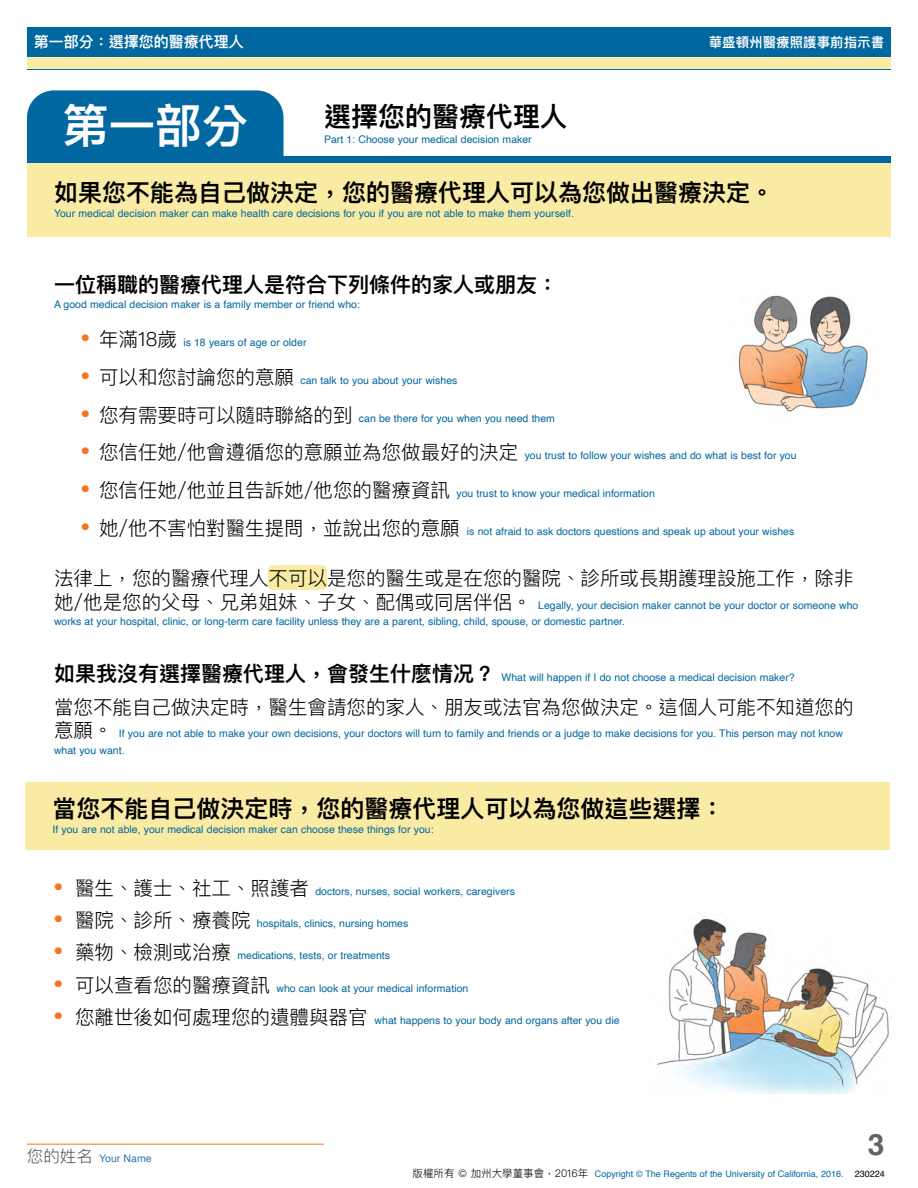
<style>
.page{position:relative;width:918px;height:1188px;background:#fff}
.page>*{position:absolute;margin:0;border:0;box-sizing:border-box;transform-origin:0 0}
.Title_Part_Tab_-zh{font:600 46.5px "Ping Fang TC";color:#fff}
.t1{font:700 30px "Helvetica";color:#636466}
.Title_Part_-zh{font:600 27px "Ping Fang TC";color:#000}
.Instruction_1_-zh{font:600 24px "Ping Fang TC";color:#000}
.Title_2_-zh{font:600 21px "Ping Fang TC";color:#000}
.Paragraph_1_-zh{font:300 19.5px "Ping Fang TC";color:#000}
.t2{font:600 15px "Ping Fang TC";color:#fff}
.t3{font:600 13.5px "Ping Fang TC";color:#fff}
.Paragraph_1_-zh-2{font:10.5px/16.5px "Helvetica";color:#0067a0}
.Title_2_-zh-2{font:10.5px "Helvetica";color:#0067a0}
.t4{font:10.5px "Helvetica";color:#2d7aad}
.t5{font:9px "Helvetica";color:#0067a0}
.s1{font-family:"Arial";font-weight:700;font-size:24px;color:#f47521}
.s2{font-family:"Ping Fang TC";font-weight:300;font-size:19.5px;color:#000}
.s3{font-family:"Ping Fang TC";font-weight:600;font-size:21px;color:#000}
.s4{font-family:"Ping Fang TC";font-weight:300;font-size:16.5px;color:#58595b}
.s5{font-family:"Ping Fang TC";font-weight:300;font-size:10.5px;color:#000}
.s6{color:#000}
</style>
<div class="page">
<div style="left:27px;top:27px;width:864px;height:42px;background:#0067a0"></div>
<div style="left:27px;top:57px;width:864px;height:12px;background:#faeba4"></div>
<hr style="left:27px;top:1144px;width:297px;height:1px;background:#f47521">
<div style="left:27px;top:90px;width:257px;height:66px;background:#0067a0"></div>
<div style="left:27px;top:156px;width:864px;height:10px;background:#0067a0"></div>
<div style="left:27px;top:163px;width:864px;height:74px;background:#faeba4"></div>
<img style="left:656px;top:918px;width:233px;height:176px">
<img style="left:736px;top:295px;width:132px;height:117px">
<div style="left:268px;top:565px;width:59px;height:25px;background:#faeba4;border-radius:5px"></div>
<div style="left:25px;top:783px;width:865px;height:67px;background:#faeba4"></div>
<h3 class="t2" style="left:34px;top:33px;width:211px">第一部分：選擇您的醫療代理人</h3>
<p class="t3" style="left:709px;top:34px;width:177px">華盛頓州醫療照護事前指示書</p>
<p class="Title_Part_Tab_-zh" style="left:62px;top:97px;width:187px">第一部分</p>
<p class="Title_Part_-zh" style="left:324px;top:100px;width:244px">選擇您的醫療代理人</p>
<p class="Paragraph_1_-zh-2" style="left:324px;top:131px;width:209px">Part 1: Choose your medical decision maker</p>
<p class="Instruction_1_-zh" style="left:54px;top:177px;width:721px">如果您不能為自己做決定，您的醫療代理人可以為您做出醫療決定。</p>
<p class="Paragraph_1_-zh-2" style="left:54px;top:206px;width:521px">Your medical decision maker can make health care decisions for you if you are not able to make them yourself.</p>
<p class="Title_2_-zh" style="left:54px;top:271px;width:505px">一位稱職的醫療代理人是符合下列條件的家人或朋友：</p>
<p class="Title_2_-zh-2" style="left:54px;top:296px;width:308px">A good medical decision maker is a family member or friend who:</p>
<p class="Paragraph_1_-zh-2" style="left:81px;top:334px;width:227px"><span class="s1">•</span> <span class="s2">年滿18歲</span> is 18 years of age or older</p>
<p class="Paragraph_1_-zh-2" style="left:81px;top:372px;width:378px"><span class="s1">•</span> <span class="s2">可以和您討論您的意願</span> can talk to you about your wishes</p>
<p class="Paragraph_1_-zh-2" style="left:81px;top:410px;width:476px"><span class="s1">•</span> <span class="s2">您有需要時可以隨時聯絡的到</span> can be there for you when you need them</p>
<p class="Paragraph_1_-zh-2" style="left:81px;top:448px;width:717px"><span class="s1">•</span> <span class="s2">您信任她/他會遵循您的意願並為您做最好的決定</span> you trust to follow your wishes and do what is best for you</p>
<p class="Paragraph_1_-zh-2" style="left:81px;top:486px;width:575px"><span class="s1">•</span> <span class="s2">您信任她/他並且告訴她/他您的醫療資訊</span> you trust to know your medical information</p>
<p class="Paragraph_1_-zh-2" style="left:81px;top:523px;width:715px"><span class="s1">•</span> <span class="s2">她/他不害怕對醫生提問，並說出您的意願</span> is not afraid to ask doctors questions and speak up about your wishes</p>
<p class="Paragraph_1_-zh" style="left:54px;top:567px;width:801px">法律上，您的醫療代理人不可以是您的醫生或是在您的醫院、診所或長期護理設施工作，除非</p>
<p class="Paragraph_1_-zh-2" style="left:54px;top:597px;width:806px"><span class="s2">她/他是您的父母、兄弟姐妹、子女、配偶或同居伴侶。</span> Legally, your decision maker cannot be your doctor or someone who works at your hospital, clinic, or long-term care facility unless they are a parent, sibling, child, spouse, or domestic partner.</p>
<p class="Title_2_-zh-2" style="left:54px;top:670px;width:742px"><span class="s3">如果我沒有選擇醫療代理人，會發生什麽情况？</span> What will happen if I do not choose a medical decision maker?</p>
<p class="Paragraph_1_-zh" style="left:54px;top:695px;width:801px">當您不能自己做決定時，醫生會請您的家人、朋友或法官為您做決定。這個人可能不知道您的</p>
<p class="Paragraph_1_-zh-2" style="left:54px;top:726px;width:791px"><span class="s2">意願。</span> If you are not able to make your own decisions, your doctors will turn to family and friends or a judge to make decisions for you. This person may not know what you want.</p>
<p class="Instruction_1_-zh" style="left:52px;top:794px;width:674px">當您不能自己做決定時，您的醫療代理人可以為您做這些選擇：</p>
<p class="Paragraph_1_-zh-2" style="left:52px;top:822px;width:383px">If you are not able, your medical decision maker can choose these things for you:</p>
<p class="Paragraph_1_-zh-2" style="left:54px;top:883px;width:462px"><span class="s1">•</span> <span class="s2">醫生、護士、社工、照護者</span> doctors, nurses, social workers, caregivers</p>
<p class="Paragraph_1_-zh-2" style="left:54px;top:915px;width:356px"><span class="s1">•</span> <span class="s2">醫院、診所、療養院</span> hospitals, clinics, nursing homes</p>
<p class="Paragraph_1_-zh-2" style="left:54px;top:948px;width:338px"><span class="s1">•</span> <span class="s2">藥物、檢測或治療</span> medications, tests, or treatments</p>
<p class="Paragraph_1_-zh-2" style="left:54px;top:980px;width:416px"><span class="s1">•</span> <span class="s2">可以查看您的醫療資訊</span> who can look at your medical information</p>
<p class="Paragraph_1_-zh-2" style="left:54px;top:1013px;width:567px"><span class="s1">•</span> <span class="s2">您離世後如何處理您的遺體與器官</span> what happens to your body and organs after you die</p>
<p class="t4" style="left:27px;top:1150px;width:126px"><span class="s4">您的姓名</span> Your Name</p>
<h2 class="t1" style="left:868px;top:1126px;width:18px">3</h2>
<p class="t5" style="left:413px;top:1167px;width:474px"><span class="s5">版權所有 © 加州大學董事會，2016年</span> Copyright © The Regents of the University of California, 2016. <span class="s6">230224</span></p>
</div>
